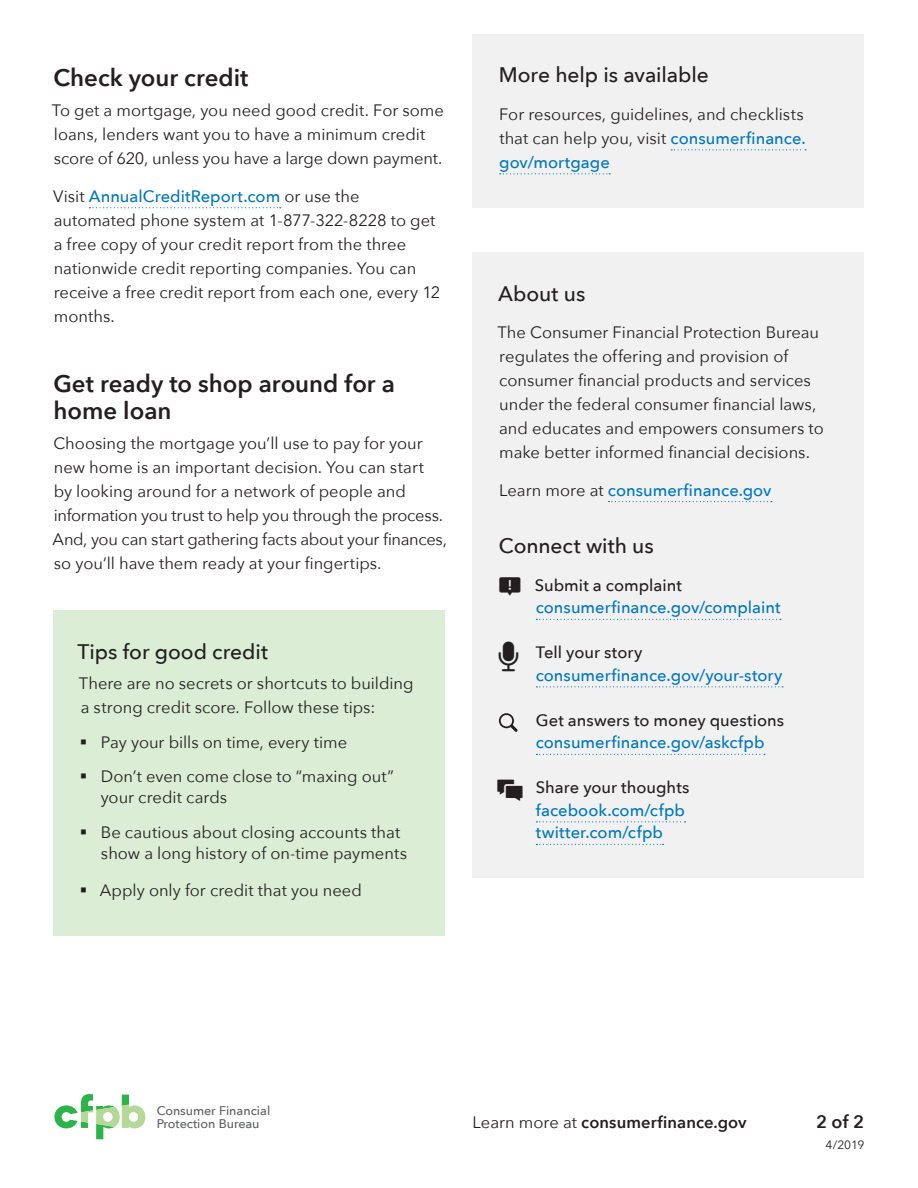
<style>
.page{position:relative;width:918px;height:1188px;background:#fff}
.page>*{position:absolute;margin:0;border:0;box-sizing:border-box;transform-origin:0 0}
.t1{font:600 24px/27px "Avenir Next";color:#231f20}
.t2{font:500 21px "Avenir Next";color:#231f20}
.t3{font:600 18px "Avenir Next";color:#231f20}
.t4{font:16.5px/24px "Avenir Next";color:#231f20}
.t5{font:500 16.5px/22.5px "Avenir Next";color:#0077be}
.t6{font:600 16.5px "Avenir Next";letter-spacing:.005em;color:#231f20}
.t7{font:500 12.6px/13.2px "Avenir Next";color:#5f6062}
.t8{font:12px "Avenir Next";color:#231f20}
.s1{font-weight:500;color:#0077be}
.s2{font-weight:400;color:#231f20}
.s3{color:#231f20}
.s4{font-weight:400}
</style>
<div class="page">
<svg style="left:54px;top:1094px;width:91px;height:45px"></svg>
<svg style="left:89px;top:207px;width:192px;height:1px"></svg>
<div style="left:53px;top:610px;width:392px;height:90px;background:#dbedd4"></div>
<div style="left:53px;top:646px;width:392px;height:107px;background:#dbedd4"></div>
<div style="left:53px;top:739px;width:392px;height:104px;background:#dbedd4"></div>
<div style="left:53px;top:794px;width:392px;height:105px;background:#dbedd4"></div>
<div style="left:53px;top:853px;width:392px;height:83px;background:#dbedd4"></div>
<div style="left:472px;top:34px;width:391px;height:90px;background:#f0f1f0"></div>
<div style="left:472px;top:76px;width:391px;height:132px;background:#f0f1f0"></div>
<svg style="left:671px;top:149px;width:135px;height:1px"></svg>
<svg style="left:500px;top:173px;width:110px;height:1px"></svg>
<div style="left:472px;top:253px;width:391px;height:89px;background:#f1f1f2"></div>
<div style="left:472px;top:295px;width:391px;height:203px;background:#f1f1f2"></div>
<div style="left:472px;top:452px;width:391px;height:83px;background:#f1f1f2"></div>
<svg style="left:608px;top:501px;width:164px;height:1px"></svg>
<div style="left:472px;top:503px;width:391px;height:85px;background:#f1f1f2"></div>
<div style="left:472px;top:566px;width:391px;height:31px;background:#f1f1f2"></div>
<div style="left:472px;top:597px;width:391px;height:45px;background:#f1f1f2"></div>
<svg style="left:536px;top:619px;width:245px;height:1px"></svg>
<div style="left:472px;top:630px;width:391px;height:36px;background:#f1f1f2"></div>
<div style="left:472px;top:664px;width:391px;height:45px;background:#f1f1f2"></div>
<svg style="left:536px;top:686px;width:247px;height:1px"></svg>
<div style="left:472px;top:709px;width:391px;height:23px;background:#f1f1f2"></div>
<div style="left:472px;top:732px;width:391px;height:46px;background:#f1f1f2"></div>
<svg style="left:536px;top:754px;width:229px;height:1px"></svg>
<div style="left:472px;top:769px;width:391px;height:30px;background:#f1f1f2"></div>
<div style="left:472px;top:799px;width:391px;height:79px;background:#f1f1f2"></div>
<svg style="left:536px;top:821px;width:150px;height:1px"></svg>
<svg style="left:536px;top:844px;width:128px;height:1px"></svg>
<svg style="left:499px;top:713px;width:19px;height:19px"></svg>
<p class="t1" style="left:53px;top:63px;width:197px">Check your credit</p>
<p class="t4" style="left:52px;top:98px;width:394px">To get a mortgage, you need good credit. For some loans, lenders want you to have a minimum credit score of 620, unless you have a large down payment.</p>
<p class="t4" style="left:53px;top:183px;width:389px">Visit <span class="s1">AnnualCreditReport.com</span> or use the automated phone system at 1-877-322-8228 to get a free copy of your credit report from the three nationwide credit reporting companies. You can receive a free credit report from each one, every 12 months.</p>
<p class="t1" style="left:53px;top:369px;width:343px">Get ready to shop around for a home loan</p>
<p class="t4" style="left:53px;top:431px;width:396px">Choosing the mortgage you’ll use to pay for your new home is an important decision. You can start<br>by looking around for a network of people and information you trust to help you through the process.<br>And, you can start gathering facts about your finances, so you’ll have them ready at your fingertips.</p>
<p class="t2" style="left:77px;top:633px;width:192px">Tips for good credit</p>
<p class="t4" style="left:79px;top:671px;width:336px">There are no secrets or shortcuts to building a strong credit score. Follow these tips:</p>
<p class="t4" style="left:80px;top:729px;width:269px">▪ Pay your bills on time, every time</p>
<p class="t4" style="left:101px;top:765px;width:295px;line-height:21px;text-indent:-21px">▪ Don’t even come close to “maxing out” your credit cards</p>
<p class="t4" style="left:101px;top:821px;width:308px;line-height:21px;text-indent:-21px">▪ Be cautious about closing accounts that show a long history of on-time payments</p>
<p class="t4" style="left:80px;top:878px;width:284px">▪ Apply only for credit that you need</p>
<p class="t2" style="left:499px;top:57px;width:212px">More help is available</p>
<p class="t4" style="left:499px;top:101px;width:308px;text-align:justify">For resources, guidelines, and checklists that can help you, visit <span class="s1">consumerfinance. gov/mortgage</span></p>
<p class="t2" style="left:498px;top:275px;width:89px">About us</p>
<p class="t4" style="left:497px;top:320px;width:328px">The Consumer Financial Protection Bureau regulates the offering and provision of consumer financial products and services under the federal consumer financial laws, and educates and empowers consumers to make better informed financial decisions.</p>
<p class="t5" style="left:499px;top:478px;width:274px"><span class="s2">Learn more at</span> consumerfinance.gov</p>
<p class="t2" style="left:499px;top:528px;width:157px">Connect with us</p>
<p class="t5" style="left:535px;top:573px;width:247px"><span class="s3">Submit a complaint </span>consumerfinance.gov/complaint</p>
<p class="t5" style="left:536px;top:641px;width:248px"><span class="s3">Tell your story </span>consumerfinance.gov/your-story</p>
<p class="t5" style="left:536px;top:708px;width:250px"><span class="s3">Get answers to money questions </span>consumerfinance.gov/askcfpb</p>
<p class="t5" style="left:536px;top:776px;width:155px"><span class="s3">Share your thoughts </span>facebook.com/cfpb twitter.com/cfpb</p>
<p class="t7" style="left:157px;top:1104px;width:115px">Consumer Financial<br>Protection Bureau</p>
<p class="t6" style="left:472px;top:1108px;width:276px"><span class="s4">Learn more at</span> consumerfinance.gov</p>
<p class="t3" style="left:816px;top:1106px;width:49px">2 of 2</p>
<p class="t8" style="left:826px;top:1135px;width:40px">4/2019</p>
</div>
